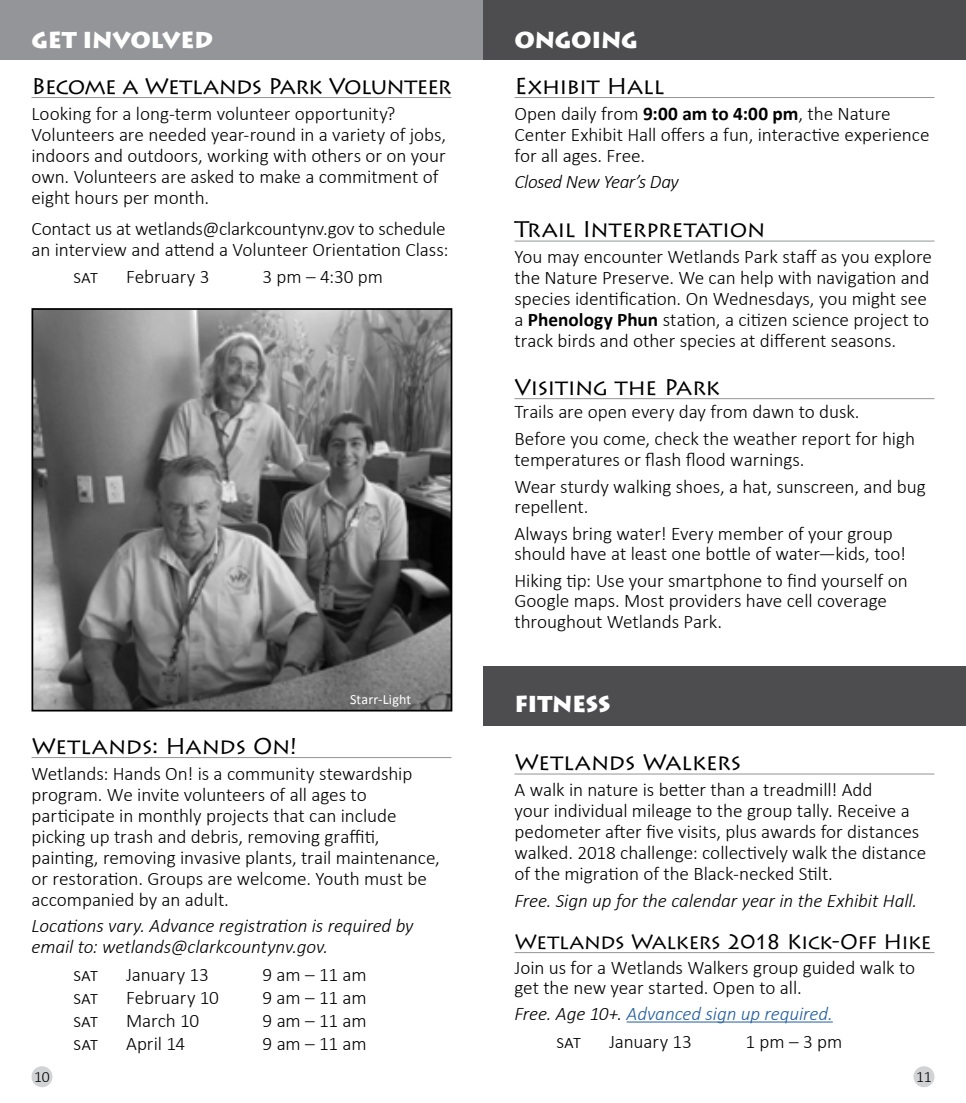
<style>
.page{position:relative;width:966px;height:1103px;background:#fff}
.page>*{position:absolute;margin:0;border:0;box-sizing:border-box;transform-origin:0 0}
.t1{font:22.75px "Lithos Pro";letter-spacing:-.025em;color:#000}
.t2{font:22.75px "Lithos Pro";letter-spacing:-.045em;color:#000}
.t3{font:900 22.75px "Lithos Pro";letter-spacing:-.015em;color:#fff}
.t4{font:21px "Lithos Pro";letter-spacing:-.04em;color:#000}
.t5{font:300 19.25px/21px "Calibri";letter-spacing:-.005em;color:#000}
.t6{font:italic 300 19.25px/21px "Calibri";letter-spacing:-.01em;color:#000}
.t7{font:italic 300 19.25px/28px "Calibri";letter-spacing:-.01em;color:#215e9e}
.t8{font:300 15.75px "Calibri";color:#000}
.t9{font:14px "Calibri";letter-spacing:.01em;color:#fff}
.s1{font-weight:700}
.s2{color:#000}
.s3{font-style:normal;color:#000}
</style>
<div class="page">
<div style="left:32px;top:1066px;width:20px;height:21px;background:#d1d3d4;border-radius:50%"></div>
<div style="left:914px;top:1066px;width:20px;height:21px;background:#d1d3d4;border-radius:50%"></div>
<div style="left:0;top:0;width:483px;height:60px;background:#939598"></div>
<hr style="left:32px;top:97px;width:420px;height:1px;background:#939598">
<hr style="left:32px;top:757px;width:420px;height:1px;background:#939598">
<img style="left:35px;top:311px;width:414px;height:397px">
<div style="left:32px;top:308px;width:420px;height:403px;border:2px solid #000"></div>
<div style="left:483px;top:0;width:483px;height:60px;background:#4d4d4f"></div>
<hr style="left:514px;top:97px;width:420px;height:1px;background:#939598">
<hr style="left:514px;top:241px;width:420px;height:1px;background:#939598">
<hr style="left:514px;top:398px;width:420px;height:1px;background:#939598">
<div style="left:483px;top:666px;width:483px;height:59px;background:#4d4d4f"></div>
<hr style="left:514px;top:773px;width:420px;height:1px;background:#939598">
<hr style="left:514px;top:952px;width:420px;height:1px;background:#939598">
<hr style="left:627px;top:1021px;width:206px;height:1px;background:#215e9e">
<p class="t3" style="left:32px;top:26px;width:183px">GET INVOLVED</p>
<p class="t2" style="left:32px;top:73px;width:422px">Become a Wetlands Park Volunteer</p>
<p class="t5" style="left:32px;top:103px;width:416px">Looking for a long-term volunteer opportunity?<br>Volunteers are needed year-round in a variety of jobs, indoors and outdoors, working with others or on your own. Volunteers are asked to make a commitment of eight hours per month.</p>
<p class="t5" style="left:32px;top:218px;width:419px">Contact us at wetlands@clarkcountynv.gov to schedule an interview and attend a Volunteer Orientation Class:</p>
<p class="t5" style="left:74px;top:265px;width:26px">sat</p>
<p class="t5" style="left:126px;top:265px;width:85px">February 3</p>
<p class="t5" style="left:263px;top:265px;width:122px">3 pm – 4:30 pm</p>
<p class="t9" style="left:350px;top:690px;width:63px">Starr-Light</p>
<p class="t1" style="left:32px;top:732px;width:267px">Wetlands: Hands On!</p>
<p class="t5" style="left:32px;top:762px;width:410px">Wetlands: Hands On! is a community stewardship program. We invite volunteers of all ages to participate in monthly projects that can include picking up trash and debris, removing graffiti, painting, removing invasive plants, trail maintenance, or restoration. Groups are welcome. Youth must be accompanied by an adult.</p>
<p class="t6" style="left:32px;top:915px;width:384px">Locations vary. Advance registration is required by email to: wetlands@clarkcountynv.gov.</p>
<p class="t5" style="left:74px;top:964px;width:26px">sat</p>
<p class="t5" style="left:126px;top:964px;width:85px">January 13</p>
<p class="t5" style="left:263px;top:964px;width:106px">9 am – 11 am</p>
<p class="t5" style="left:74px;top:986px;width:26px">sat</p>
<p class="t5" style="left:126px;top:986px;width:94px">February 10</p>
<p class="t5" style="left:263px;top:986px;width:106px">9 am – 11 am</p>
<p class="t5" style="left:74px;top:1009px;width:26px">sat</p>
<p class="t5" style="left:126px;top:1009px;width:75px">March 10</p>
<p class="t5" style="left:263px;top:1009px;width:106px">9 am – 11 am</p>
<p class="t5" style="left:74px;top:1032px;width:26px">sat</p>
<p class="t5" style="left:126px;top:1032px;width:61px">April 14</p>
<p class="t5" style="left:263px;top:1032px;width:106px">9 am – 11 am</p>
<p class="t3" style="left:514px;top:26px;width:125px">ONGOING</p>
<p class="t1" style="left:514px;top:73px;width:152px">Exhibit Hall</p>
<p class="t5" style="left:514px;top:103px;width:417px">Open daily from <span class="s1">9:00 am to 4:00 pm</span>, the Nature<br>Center Exhibit Hall offers a fun, interactive experience for all ages. Free.</p>
<p class="t6" style="left:514px;top:171px;width:166px">Closed New Year’s Day</p>
<p class="t1" style="left:514px;top:216px;width:252px">Trail Interpretation</p>
<p class="t5" style="left:514px;top:246px;width:419px">You may encounter Wetlands Park staff as you explore the Nature Preserve. We can help with navigation and species identification. On Wednesdays, you might see a <span class="s1">Phenology Phun</span> station, a citizen science project to track birds and other species at different seasons.</p>
<p class="t1" style="left:514px;top:374px;width:208px">Visiting the Park</p>
<p class="t5" style="left:514px;top:398px;width:402px;line-height:27.1px">Trails are open every day from dawn to dusk.<br>Before you come, check the weather report for high</p>
<p class="t5" style="left:514px;top:445px;width:413px;line-height:27.1px">temperatures or flash flood warnings.<br>Wear sturdy walking shoes, a hat, sunscreen, and bug</p>
<p class="t5" style="left:514px;top:493px;width:380px;line-height:27.1px">repellent.<br>Always bring water! Every member of your group</p>
<p class="t5" style="left:514px;top:540px;width:395px;line-height:27.1px">should have at least one bottle of water—kids, too!<br>Hiking tip: Use your smartphone to find yourself on</p>
<p class="t5" style="left:514px;top:590px;width:374px;line-height:20.1px">Google maps. Most providers have cell coverage throughout Wetlands Park.</p>
<p class="t3" style="left:514px;top:690px;width:98px">FITNESS</p>
<p class="t1" style="left:514px;top:749px;width:229px">Wetlands Walkers</p>
<p class="t5" style="left:514px;top:779px;width:413px">A walk in nature is better than a treadmill! Add<br>your individual mileage to the group tally. Receive a pedometer after five visits, plus awards for distances walked. 2018 challenge: collectively walk the distance of the migration of the Black-necked Stilt.</p>
<p class="t6" style="left:514px;top:889px;width:404px">Free. Sign up for the calendar year in the Exhibit Hall.</p>
<p class="t4" style="left:514px;top:929px;width:419px">Wetlands Walkers 2018 Kick-Off Hike</p>
<p class="t5" style="left:514px;top:957px;width:402px;line-height:20.1px">Join us for a Wetlands Walkers group guided walk to get the new year started. Open to all.</p>
<p class="t7" style="left:557px;top:999px;width:278px;text-indent:-42px"><span class="s2">Free. Age 10+.</span> Advanced sign up required. <span class="s3">sat</span></p>
<p class="t5" style="left:609px;top:1030px;width:85px">January 13</p>
<p class="t5" style="left:746px;top:1030px;width:98px">1 pm – 3 pm</p>
<p class="t8" style="left:34px;top:1066px;width:17px">10</p>
<p class="t8" style="left:916px;top:1066px;width:17px">11</p>
</div>
